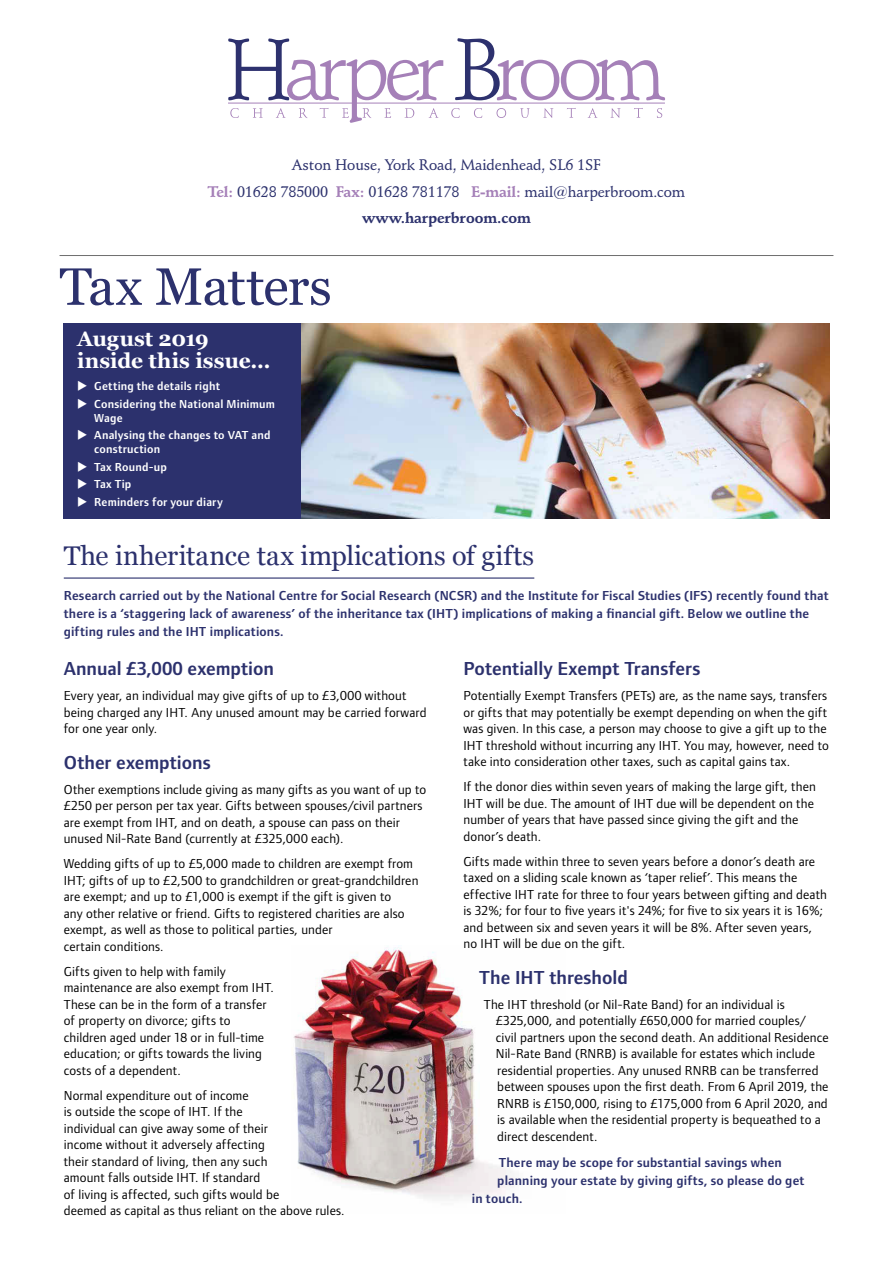
<style>
.page{position:relative;width:893px;height:1263px;background:#fff}
.page>*{position:absolute;margin:0;border:0;box-sizing:border-box;transform-origin:0 0}
.t1{font:52.5px "Georgia";letter-spacing:-.02em;color:#2c316d}
.t2{font:27px "Georgia";color:#2c316d}
.t3{font:700 21px/22.2px "Georgia";color:#fff}
.t4{font:600 19.5px "Foundry Form Sans";color:#2c316d}
.t5{font:500 15px/26.5px "Schneidler BT";letter-spacing:-.01em;color:#2c316d;text-align:center}
.t6{font:13.5px/16.5px "Foundry Form Sans";letter-spacing:.01em;color:#000}
.t7{font:600 13.5px/18px "Foundry Form Sans";letter-spacing:.01em;color:#2c316d}
.t8{font:600 12px/13.5px "Foundry Form Sans";letter-spacing:.015em;color:#fff}
.s1{font-weight:700;color:#a580b8}
.s2{font-weight:700}
</style>
<div class="page">
<div style="left:64px;top:323px;width:238px;height:196px;background:#2c316d"></div>
<img style="left:302px;top:323px;width:527px;height:196px">
<img style="left:293px;top:945px;width:221px;height:254px">
<hr style="left:64px;top:577px;width:470px;height:2px;background:#2c316d">
<svg style="left:228px;top:38px;width:437px;height:85px"></svg>
<hr style="left:60px;top:255px;width:773px;height:1px;background:#6f6f6f">
<p class="t5" style="left:208px;top:152px;width:479px">Aston House, York Road, Maidenhead, SL6 1SF<br><span class="s1">Tel:</span> 01628 785000 <span class="s1">Fax:</span> 01628 781178 <span class="s1">E-mail:</span> mail@harperbroom.com <span class="s2">www.harperbroom.com</span></p>
<h1 class="t1" style="left:60px;top:257px;width:274px">Tax Matters</h1>
<h3 class="t3" style="left:77px;top:328px;width:195px">August 2019 inside this issue…</h3>
<p class="t8" style="left:77px;top:380px;width:144px">◆ Getting the details right</p>
<p class="t8" style="left:94px;top:397px;width:182px;text-indent:-17px">◆ Considering the National Minimum<br>Wage</p>
<p class="t8" style="left:94px;top:429px;width:178px;text-indent:-17px">◆ Analysing the changes to VAT and construction</p>
<p class="t8" style="left:77px;top:460px;width:91px">◆ Tax Round-up</p>
<p class="t8" style="left:77px;top:478px;width:56px">◆ Tax Tip</p>
<p class="t8" style="left:77px;top:495px;width:147px">◆ Reminders for your diary</p>
<h2 class="t2" style="left:64px;top:540px;width:472px">The inheritance tax implications of gifts</h2>
<p class="t7" style="left:64px;top:586px;width:766px">Research carried out by the National Centre for Social Research (NCSR) and the Institute for Fiscal Studies (IFS) recently found that there is a ‘staggering lack of awareness’ of the inheritance tax (IHT) implications of making a financial gift. Below we outline the gifting rules and the IHT implications.</p>
<h3 class="t4" style="left:64px;top:658px;width:212px">Annual £3,000 exemption</h3>
<p class="t6" style="left:64px;top:687px;width:364px">Every year, an individual may give gifts of up to £3,000 without being charged any IHT. Any unused amount may be carried forward for one year only.</p>
<h3 class="t4" style="left:64px;top:751px;width:148px">Other exemptions</h3>
<p class="t6" style="left:64px;top:781px;width:364px">Other exemptions include giving as many gifts as you want of up to £250 per person per tax year. Gifts between spouses/civil partners are exempt from IHT, and on death, a spouse can pass on their unused Nil-Rate Band (currently at £325,000 each).</p>
<p class="t6" style="left:64px;top:855px;width:356px">Wedding gifts of up to £5,000 made to children are exempt from IHT; gifts of up to £2,500 to grandchildren or great-grandchildren are exempt; and up to £1,000 is exempt if the gift is given to<br>any other relative or friend. Gifts to registered charities are also exempt, as well as those to political parties, under<br>certain conditions.</p>
<p class="t6" style="left:64px;top:963px;width:212px">Gifts given to help with family maintenance are also exempt from IHT.<br>These can be in the form of a transfer of property on divorce; gifts to children aged under 18 or in full-time education; or gifts towards the living costs of a dependent.</p>
<p class="t6" style="left:64px;top:1087px;width:282px">Normal expenditure out of income<br>is outside the scope of IHT. If the<br>individual can give away some of their<br>income without it adversely affecting<br>their standard of living, then any such<br>amount falls outside IHT. If standard<br>of living is affected, such gifts would be<br>deemed as capital as thus reliant on the above rules.</p>
<h3 class="t4" style="left:463px;top:658px;width:238px">Potentially Exempt Transfers</h3>
<p class="t6" style="left:463px;top:687px;width:367px">Potentially Exempt Transfers (PETs) are, as the name says, transfers or gifts that may potentially be exempt depending on when the gift was given. In this case, a person may choose to give a gift up to the IHT threshold without incurring any IHT. You may, however, need to take into consideration other taxes, such as capital gains tax.</p>
<p class="t6" style="left:463px;top:778px;width:354px">If the donor dies within seven years of making the large gift, then IHT will be due. The amount of IHT due will be dependent on the number of years that have passed since giving the gift and the donor’s death.</p>
<p class="t6" style="left:463px;top:853px;width:365px">Gifts made within three to seven years before a donor’s death are taxed on a sliding scale known as ‘taper relief’. This means the effective IHT rate for three to four years between gifting and death is 32%; for four to five years it's 24%; for five to six years it is 16%; and between six and seven years it will be 8%. After seven years, no IHT will be due on the gift.</p>
<h3 class="t4" style="left:479px;top:966px;width:150px">The IHT threshold</h3>
<p class="t6" style="left:496px;top:996px;width:334px;text-indent:-12px">The IHT threshold (or Nil-Rate Band) for an individual is £325,000, and potentially £650,000 for married couples/ civil partners upon the second death. An additional Residence Nil-Rate Band (RNRB) is available for estates which include residential properties. Any unused RNRB can be transferred between spouses upon the first death. From 6 April 2019, the RNRB is £150,000, rising to £175,000 from 6 April 2020, and is available when the residential property is bequeathed to a direct descendent.</p>
<p class="t7" style="left:499px;top:1153px;width:284px">There may be scope for substantial savings when</p>
<p class="t7" style="left:497px;top:1171px;width:309px">planning your estate by giving gifts, so please do get</p>
<p class="t7" style="left:472px;top:1189px;width:52px">in touch.</p>
</div>
